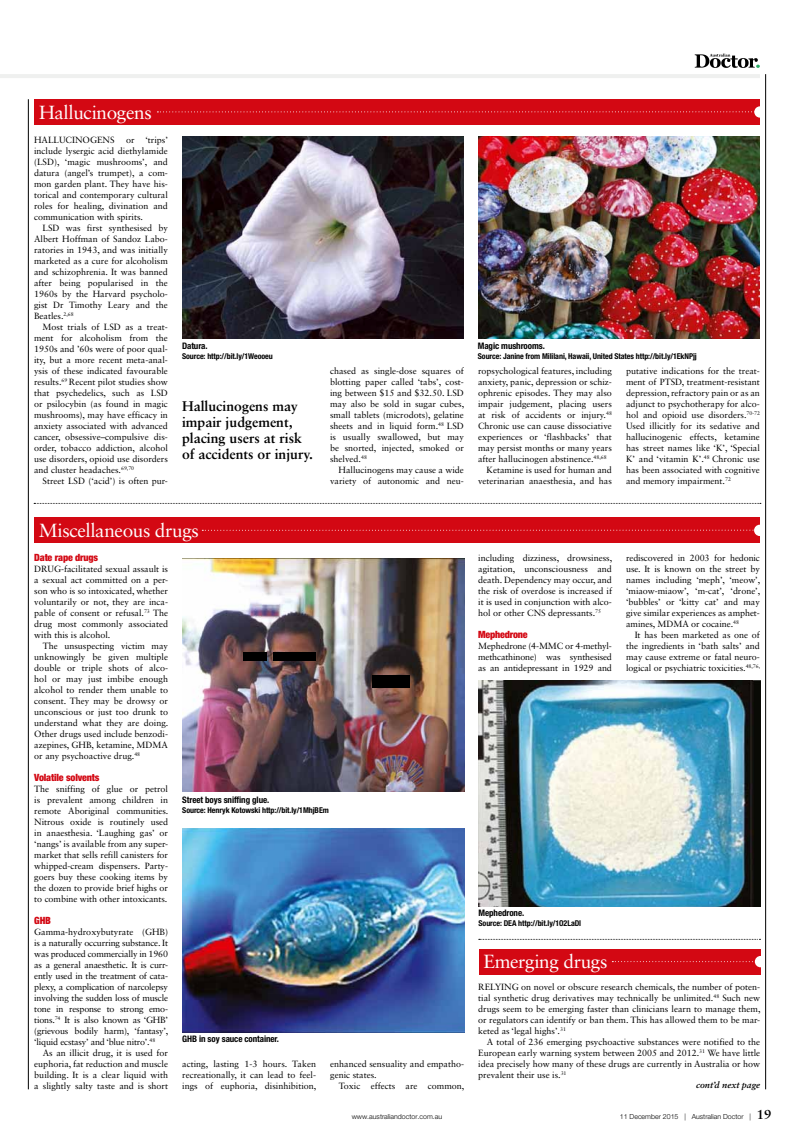
<style>
.page{position:relative;width:794px;height:1134px;background:#fff}
.page>*{position:absolute;margin:0;border:0;box-sizing:border-box;transform-origin:0 0}
.t1{font:19px "Sabon LT Std";letter-spacing:-.02em;color:#fff}
.t2{font:700 14px/16px "Sabon LT Std";color:#000}
.t3{font:900 condensed 10px "Helvetica Neue LT Std";letter-spacing:-.02em;color:#d30813}
.t4{font:9px/11px "Sabon LT Std";color:#000;text-align:justify}
.t5{font:700 condensed 9px "Helvetica Neue LT Std";letter-spacing:-.01em;color:#000}
.t6{font:italic 700 9px "Sabon LT Std";color:#000}
.t7{font:700 condensed 8px "Helvetica Neue LT Std";letter-spacing:-.01em;color:#000}
.t8{font:300 7px "Helvetica Neue LT Std";color:#000}
.s1{font-family:"Sabon LT Std";font-weight:700;font-size:13px}
</style>
<div class="page">
<hr style="left:28px;top:99px;width:1px;height:990px;background:#000">
<svg style="left:694px;top:54px;width:66px;height:14px"></svg>
<hr style="left:0;top:74px;width:760px;height:4px;background:#eff0ef">
<div style="left:34px;top:99px;width:726px;height:26px;background:#d30813"></div>
<div style="left:754px;top:106px;width:11px;height:12px;background:#fff;border-radius:50%"></div>
<svg style="left:157px;top:111px;width:598px;height:1px"></svg>
<div style="left:34px;top:518px;width:725px;height:25px;background:#d30813"></div>
<div style="left:754px;top:525px;width:11px;height:11px;background:#fff;border-radius:50%"></div>
<svg style="left:202px;top:530px;width:553px;height:1px"></svg>
<img style="left:182px;top:137px;width:282px;height:201px">
<img style="left:478px;top:137px;width:282px;height:201px">
<svg style="left:34px;top:503px;width:727px;height:1px"></svg>
<img style="left:182px;top:558px;width:282px;height:234px">
<img style="left:182px;top:828px;width:282px;height:205px">
<div style="left:478px;top:949px;width:282px;height:25px;background:#d30813"></div>
<div style="left:755px;top:956px;width:11px;height:11px;background:#fff;border-radius:50%"></div>
<svg style="left:612px;top:961px;width:143px;height:1px"></svg>
<img style="left:478px;top:681px;width:282px;height:225px">
<hr style="left:765px;top:74px;width:1px;height:1015px;background:#000">
<svg style="left:479px;top:939px;width:281px;height:1px"></svg>
<div style="left:372px;top:675px;width:37px;height:12px;background:#000"></div>
<div style="left:243px;top:652px;width:23px;height:8px;background:#000"></div>
<div style="left:274px;top:652px;width:42px;height:8px;background:#000"></div>
<h1 class="t1" style="left:39px;top:101px;width:114px">Hallucinogens</h1>
<p class="t4" style="left:34px;top:134px;width:82px">HALLUCINOGENS</p>
<p class="t4" style="left:34px;top:134px;width:135px;text-indent:92px">or ‘trips’ include lysergic acid diethylamide (LSD), ‘magic mushrooms’, and datura (angel’s trumpet), a com&shy;mon garden plant. They have his&shy;torical and contemporary cultural roles for healing, divination and communication with spirits.</p>
<p class="t4" style="left:34px;top:222px;width:135px;text-indent:9px">LSD was first synthesised by Albert Hoffman of Sandoz Labo&shy;ratories in 1943, and was initially marketed as a cure for alcoholism and schizophrenia. It was banned after being popularised in the 1960s by the Harvard psycholo&shy;gist Dr Timothy Leary and the Beatles.<sup>2,68</sup></p>
<p class="t4" style="left:34px;top:321px;width:135px;text-indent:9px">Most trials of LSD as a treat&shy;ment for alcoholism from the 1950s and ’60s were of poor qual&shy;ity, but a more recent meta-anal&shy;ysis of these indicated favourable results.<sup>69</sup> Recent pilot studies show that psychedelics, such as LSD or psilocybin (as found in magic mushrooms), may have efficacy in anxiety associated with advanced cancer, obsessive–compulsive dis&shy;order, tobacco addiction, alcohol use disorders, opioid use disorders and cluster headaches.<sup>69,70</sup></p>
<p class="t4" style="left:43px;top:475px;width:127px">Street LSD (‘acid’) is often pur-</p>
<p class="t5" style="left:182px;top:341px;width:27px">Datura.</p>
<p class="t7" style="left:182px;top:352px;width:92px">Source: http://bit.ly/1Weooeu</p>
<h2 class="t2" style="left:182px;top:397px;width:132px">Hallucinogens may impair judgement, placing users at risk of accidents or injury.</h2>
<p class="t4" style="left:330px;top:365px;width:136px">chased as single-dose squares of blotting paper called ‘tabs’, cost&shy;ing between $15 and $32.50. LSD may also be sold in sugar cubes, small tablets (microdots), gelatine sheets and in liquid form.<sup>48</sup> LSD is usually swallowed, but may be snorted, injected, smoked or shelved.<sup>48</sup></p>
<p class="t4" style="left:330px;top:464px;width:135px;text-align:right">Hallucinogens may cause a wide variety of autonomic and neu-</p>
<p class="t5" style="left:478px;top:341px;width:69px">Magic mushrooms.</p>
<p class="t7" style="left:478px;top:352px;width:220px">Source: Janine from Mililani, Hawaii, United States http://bit.ly/1EkNPjj</p>
<p class="t4" style="left:478px;top:365px;width:135px">ropsychological features, including</p>
<p class="t4" style="left:478px;top:376px;width:135px">anxiety, panic, depression or schiz-</p>
<p class="t4" style="left:478px;top:387px;width:135px">ophrenic episodes. They may also</p>
<p class="t4" style="left:478px;top:398px;width:135px">impair judgement, placing users</p>
<p class="t4" style="left:478px;top:409px;width:135px">at risk of accidents or injury.<sup>48</sup></p>
<p class="t4" style="left:478px;top:420px;width:135px">Chronic use can cause dissociative</p>
<p class="t4" style="left:478px;top:431px;width:135px">experiences or ‘flashbacks’ that</p>
<p class="t4" style="left:478px;top:442px;width:135px">may persist months or many years</p>
<p class="t4" style="left:478px;top:453px;width:130px">after hallucinogen abstinence.<sup>48,68</sup></p>
<p class="t4" style="left:486px;top:464px;width:127px">Ketamine is used for human and</p>
<p class="t4" style="left:478px;top:475px;width:135px">veterinarian anaesthesia, and has</p>
<p class="t4" style="left:626px;top:365px;width:135px">putative indications for the treat&shy;ment of PTSD, treatment-resistant depression, refractory pain or as an adjunct to psychotherapy for alco&shy;hol and opioid use disorders.<sup>70-72<br></sup>Used illicitly for its sedative and hallucinogenic effects, ketamine has street names like ‘K’, ‘Special K’ and ‘vitamin K’.<sup>48</sup> Chronic use has been associated with cognitive and memory impairment.<sup>72</sup></p>
<h1 class="t1" style="left:39px;top:519px;width:161px">Miscellaneous drugs</h1>
<p class="t3" style="left:34px;top:551px;width:65px">Date rape drugs</p>
<p class="t4" style="left:34px;top:563px;width:135px">DRUG-facilitated sexual assault is a sexual act committed on a per&shy;son who is so intoxicated, whether voluntarily or not, they are inca&shy;pable of consent or refusal.<sup>73</sup> The drug most commonly associated with this is alcohol.</p>
<p class="t4" style="left:34px;top:640px;width:136px;text-indent:9px">The unsuspecting victim may unknowingly be given multiple double or triple shots of alco&shy;hol or may just imbibe enough alcohol to render them unable to consent. They may be drowsy or unconscious or just too drunk to understand what they are doing.<br>Other drugs used include benzodi&shy;azepines, GHB, ketamine, MDMA or any psychoactive drug.<sup>48</sup></p>
<p class="t3" style="left:34px;top:771px;width:67px">Volatile solvents</p>
<p class="t4" style="left:34px;top:783px;width:136px">The sniffing of glue or petrol is prevalent among children in remote Aboriginal communities.<br>Nitrous oxide is routinely used in anaesthesia. ‘Laughing gas’ or ‘nangs’ is available from any super&shy;market that sells refill canisters for whipped-cream dispensers. Party&shy;goers buy these cooking items by the dozen to provide brief highs or to combine with other intoxicants.</p>
<p class="t3" style="left:34px;top:914px;width:18px">GHB</p>
<p class="t4" style="left:34px;top:926px;width:136px">Gamma-hydroxybutyrate (GHB) is a naturally occurring substance. It was produced commercially in 1960 as a general anaesthetic. It is curr&shy;ently used in the treatment of cata&shy;plexy, a complication of narcolepsy involving the sudden loss of muscle tone in response to strong emo&shy;tions.<sup>74</sup> It is also known as ‘GHB’ (grievous bodily harm), ‘fantasy’, ‘liquid ecstasy’ and ‘blue nitro’.<sup>48</sup></p>
<p class="t4" style="left:34px;top:1047px;width:135px;text-indent:9px">As an illicit drug, it is used for euphoria, fat reduction and muscle building. It is a clear liquid with a slightly salty taste and is short</p>
<p class="t4" style="left:182px;top:1058px;width:136px">acting, lasting 1-3 hours. Taken recreationally, it can lead to feel&shy;ings of euphoria, disinhibition,</p>
<p class="t4" style="left:330px;top:1058px;width:135px">enhanced sensuality and empatho&shy;genic states.</p>
<p class="t5" style="left:182px;top:794px;width:89px">Street boys sniffing glue.</p>
<p class="t7" style="left:182px;top:805px;width:148px">Source: Henryk Kotowski http://bit.ly/1MhjBEm</p>
<p class="t5" style="left:182px;top:1033px;width:98px">GHB in soy sauce container.</p>
<p class="t4" style="left:339px;top:1080px;width:127px">Toxic effects are common,</p>
<p class="t4" style="left:478px;top:552px;width:136px">including dizziness, drowsiness, agitation, unconsciousness and death. Dependency may occur, and the risk of overdose is increased if it is used in conjunction with alco&shy;hol or other CNS depressants.<sup>75</sup></p>
<p class="t3" style="left:478px;top:628px;width:51px">Mephedrone</p>
<p class="t4" style="left:478px;top:640px;width:135px">Mephedrone (4-MMC or 4-methyl&shy;methcathinone) was synthesised as an antidepressant in 1929 and</p>
<p class="t4" style="left:626px;top:552px;width:136px">rediscovered in 2003 for hedonic use. It is known on the street by names including ‘meph’, ‘meow’, ‘miaow-miaow’, ‘m-cat’, ‘drone’, ‘bubbles’ or ‘kitty cat’ and may give similar experiences as amphet&shy;amines, MDMA or cocaine.<sup>48</sup></p>
<p class="t4" style="left:626px;top:629px;width:135px;text-indent:9px">It has been marketed as one of the ingredients in ‘bath salts’ and may cause extreme or fatal neuro&shy;logical or psychiatric toxicities.<sup>48,76,</sup></p>
<p class="t5" style="left:478px;top:908px;width:47px">Mephedrone.</p>
<p class="t7" style="left:478px;top:918px;width:104px">Source: DEA http://bit.ly/1O2LaDl</p>
<h1 class="t1" style="left:483px;top:950px;width:125px">Emerging drugs</h1>
<p class="t4" style="left:478px;top:981px;width:284px">RELYING on novel or obscure research chemicals, the number of poten&shy;tial synthetic drug derivatives may technically be unlimited.<sup>48</sup> Such new drugs seem to be emerging faster than clinicians learn to manage them, or regulators can identify or ban them. This has allowed them to be mar&shy;keted as ‘legal highs’.<sup>31</sup></p>
<p class="t4" style="left:478px;top:1036px;width:283px;text-indent:9px">A total of 236 emerging psychoactive substances were notified to the European early warning system between 2005 and 2012.<sup>31</sup> We have little idea precisely how many of these drugs are currently in Australia or how prevalent their use is.<sup>31</sup></p>
<p class="t6" style="left:696px;top:1079px;width:66px">cont’d next page</p>
<p class="t8" style="left:352px;top:1112px;width:92px">www.australiandoctor.com.au</p>
<p class="t8" style="left:620px;top:1112px;width:153px">11 December 2015 | Australian Doctor | <span class="s1">19</span></p>
</div>
